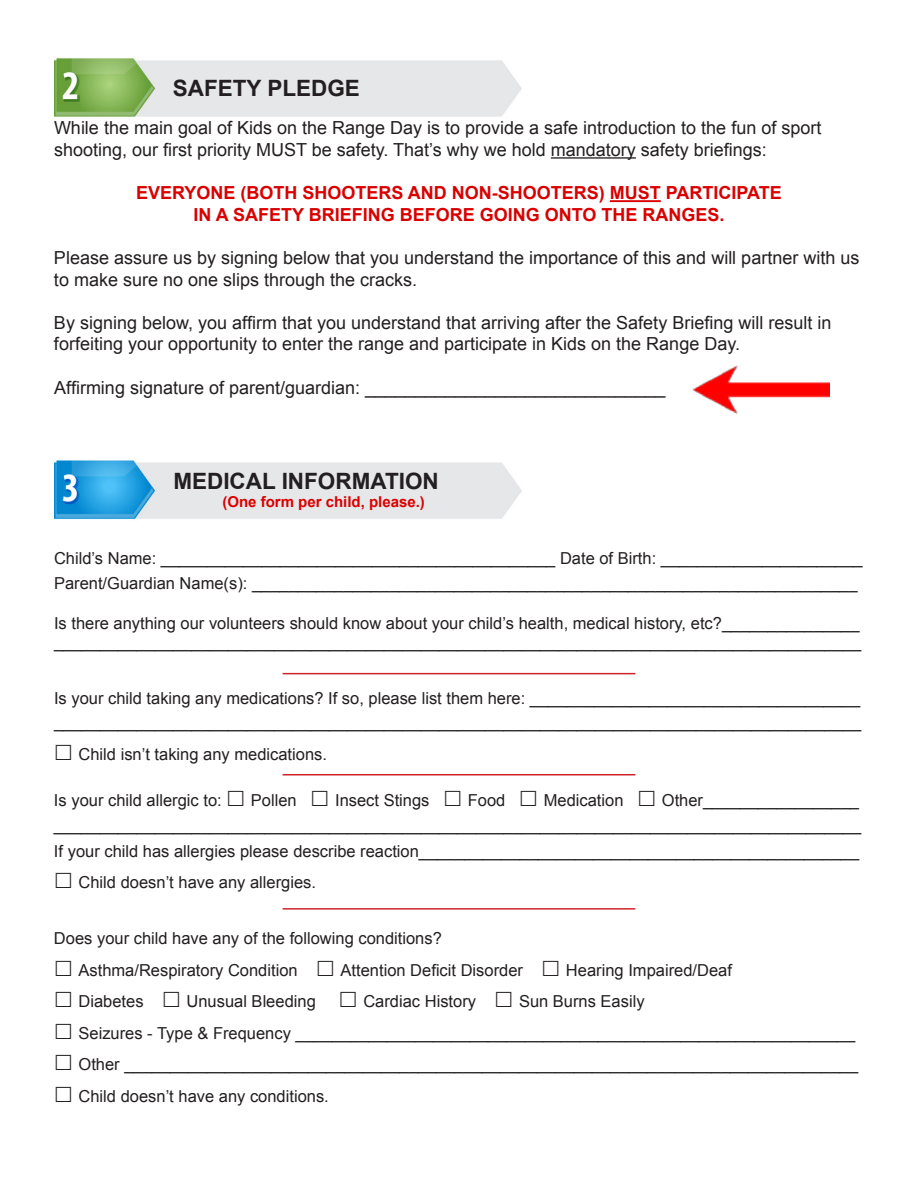
<style>
.page{position:relative;width:918px;height:1188px;background:#fff}
.page>*{position:absolute;margin:0;border:0;box-sizing:border-box;transform-origin:0 0}
.t1{font:700 22.5px "Arial";color:#231f20}
.t2{font:18px/21.6px "Arial";color:#231f20}
.t3{font:700 18px "Arial";color:#da0000}
.t4{font:16.5px/24px "Arial";color:#231f20}
.t5{font:700 15px "Arial";color:#da0000}
</style>
<div class="page">
<img style="left:54px;top:58px;width:468px;height:59px">
<hr style="left:551px;top:157px;width:85px;height:2px;background:#231f20">
<hr style="left:610px;top:200px;width:51px;height:2px;background:#da0000">
<img style="left:54px;top:460px;width:468px;height:60px">
<img style="left:692px;top:365px;width:137px;height:49px">
<hr style="left:283px;top:673px;width:352px;height:1px;background:#d1232a">
<hr style="left:283px;top:774px;width:352px;height:1px;background:#d1232a">
<hr style="left:283px;top:908px;width:352px;height:2px;background:#d1232a">
<p class="t1" style="left:173px;top:74px;width:189px">SAFETY PLEDGE</p>
<p class="t2" style="left:54px;top:118px;width:769px">While the main goal of Kids on the Range Day is to provide a safe introduction to the fun of sport shooting, our first priority MUST be safety. That’s why we hold mandatory safety briefings:</p>
<p class="t3" style="left:136px;top:181px;width:647px">EVERYONE (BOTH SHOOTERS AND NON-SHOOTERS) MUST PARTICIPATE</p>
<p class="t3" style="left:193px;top:203px;width:533px">IN A SAFETY BRIEFING BEFORE GOING ONTO THE RANGES.</p>
<p class="t2" style="left:54px;top:247px;width:807px">Please assure us by signing below that you understand the importance of this and will partner with us to make sure no one slips through the cracks.</p>
<p class="t2" style="left:54px;top:312px;width:779px">By signing below, you affirm that you understand that arriving after the Safety Briefing will result in forfeiting your opportunity to enter the range and participate in Kids on the Range Day.</p>
<p class="t2" style="left:54px;top:377px;width:613px">Affirming signature of parent/guardian: ______________________________</p>
<p class="t1" style="left:173px;top:466px;width:267px">MEDICAL INFORMATION</p>
<p class="t5" style="left:222px;top:492px;width:204px">(One form per child, please.)</p>
<p class="t4" style="left:54px;top:546px;width:810px">Child’s Name: ___________________________________________ Date of Birth: ______________________</p>
<p class="t4" style="left:54px;top:571px;width:805px">Parent/Guardian Name(s): __________________________________________________________________</p>
<p class="t4" style="left:54px;top:611px;width:807px">Is there anything our volunteers should know about your child’s health, medical history, etc?_______________</p>
<p class="t4" style="left:54px;top:631px;width:809px">________________________________________________________________________________________</p>
<p class="t4" style="left:54px;top:687px;width:809px">Is your child taking any medications? If so, please list them here: ____________________________________ ________________________________________________________________________________________</p>
<p class="t4" style="left:79px;top:742px;width:250px">Child isn’t taking any medications.</p>
<p class="t4" style="left:54px;top:788px;width:169px">Is your child allergic to:</p>
<p class="t4" style="left:251px;top:788px;width:47px">Pollen</p>
<p class="t4" style="left:335px;top:788px;width:96px">Insect Stings</p>
<p class="t4" style="left:468px;top:788px;width:39px">Food</p>
<p class="t4" style="left:544px;top:788px;width:81px">Medication</p>
<p class="t4" style="left:662px;top:788px;width:199px">Other_________________</p>
<p class="t4" style="left:54px;top:814px;width:809px">________________________________________________________________________________________</p>
<p class="t4" style="left:54px;top:839px;width:807px">If your child has allergies please describe reaction________________________________________________</p>
<p class="t4" style="left:79px;top:871px;width:239px">Child doesn’t have any allergies.</p>
<p class="t4" style="left:54px;top:927px;width:389px">Does your child have any of the following conditions?</p>
<p class="t4" style="left:79px;top:958px;width:221px">Asthma/Respiratory Condition</p>
<p class="t4" style="left:341px;top:958px;width:184px">Attention Deficit Disorder</p>
<p class="t4" style="left:566px;top:958px;width:167px">Hearing Impaired/Deaf</p>
<p class="t4" style="left:79px;top:990px;width:67px">Diabetes</p>
<p class="t4" style="left:187px;top:990px;width:131px">Unusual Bleeding</p>
<p class="t4" style="left:363px;top:990px;width:114px">Cardiac History</p>
<p class="t4" style="left:519px;top:990px;width:127px">Sun Burns Easily</p>
<p class="t4" style="left:79px;top:1021px;width:778px">Seizures - Type &amp; Frequency _____________________________________________________________</p>
<p class="t4" style="left:79px;top:1053px;width:781px">Other ________________________________________________________________________________</p>
<p class="t4" style="left:79px;top:1084px;width:252px">Child doesn’t have any conditions.</p>
</div>
